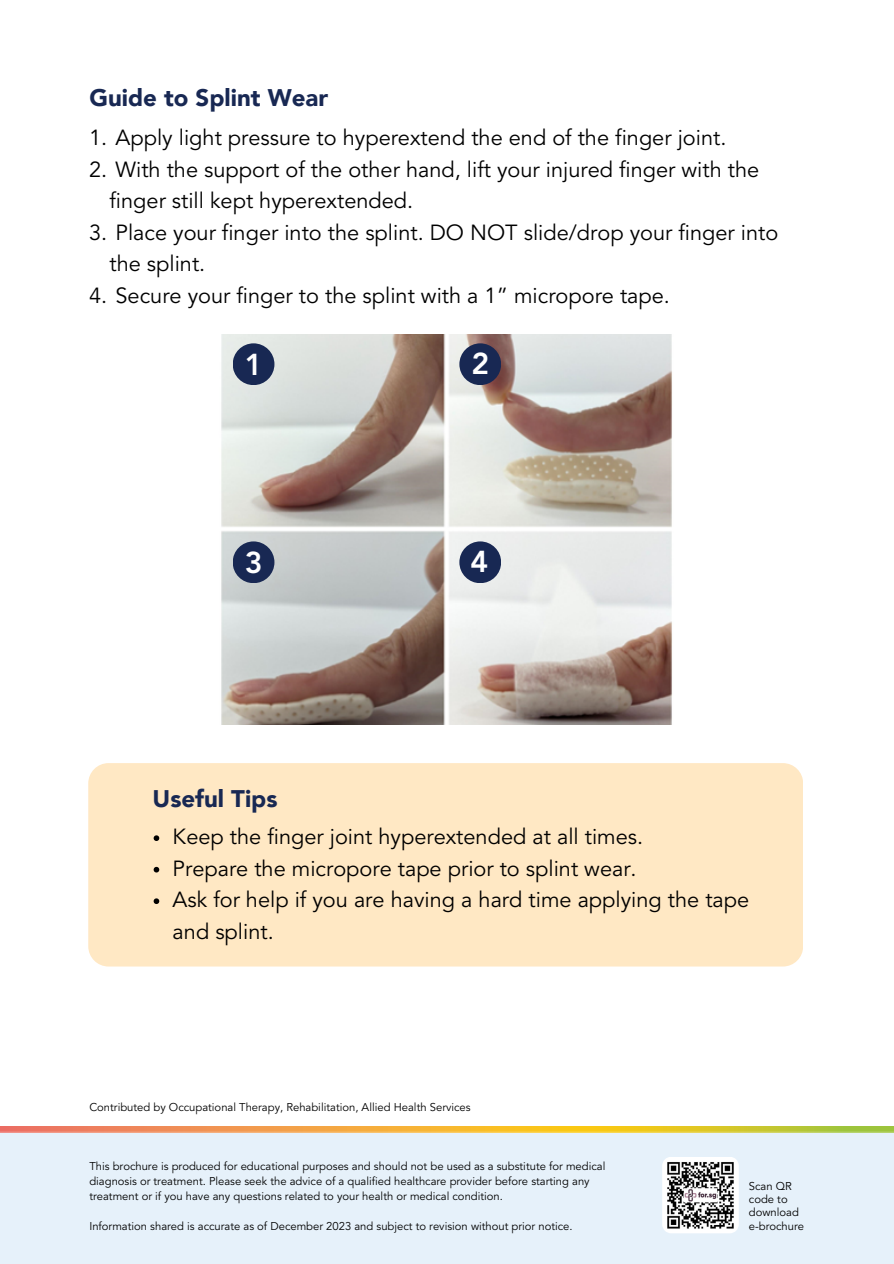
<style>
.page{position:relative;width:894px;height:1264px;background:#fff}
.page>*{position:absolute;margin:0;border:0;box-sizing:border-box;transform-origin:0 0}
.t1{font:800 30px "Avenir LT Std";color:#fff}
.t2{font:900 24px "Avenir LT";color:#182853}
.t3{font:21.75px/31.5px "Avenir LT Std";color:#000}
.t4{font:11.25px/15px "Avenir LT Std";color:#000}
</style>
<div class="page">
<div style="left:88px;top:763px;width:714px;height:203px;background:#ffe8c4;border-radius:20px"></div>
<img style="left:221px;top:334px;width:451px;height:390px">
<div style="left:459px;top:343px;width:42px;height:42px;background:#182853;border-radius:50%"></div>
<div style="left:232px;top:343px;width:42px;height:42px;background:#182853;border-radius:50%"></div>
<div style="left:232px;top:541px;width:42px;height:42px;background:#182853;border-radius:50%"></div>
<div style="left:459px;top:541px;width:42px;height:42px;background:#182853;border-radius:50%"></div>
<svg style="left:154px;top:835px;width:5px;height:6px"></svg>
<svg style="left:154px;top:866px;width:5px;height:6px"></svg>
<svg style="left:154px;top:898px;width:5px;height:6px"></svg>
<img style="left:0;top:1126px;width:893px;height:4px">
<div style="left:0;top:1130px;width:893px;height:133px;background:#e6f1fa"></div>
<svg style="left:662px;top:1157px;width:76px;height:76px"></svg>
<img style="left:666px;top:1161px;width:67px;height:67px">
<p class="t2" style="left:89px;top:84px;width:240px">Guide to Splint Wear</p>
<p class="t3" style="left:89px;top:124px;width:638px">1. Apply light pressure to hyperextend the end of the finger joint.</p>
<p class="t3" style="left:109px;top:156px;width:651px;text-indent:-20px">2. With the support of the other hand, lift your injured finger with the finger still kept hyperextended.</p>
<p class="t3" style="left:109px;top:219px;width:670px;text-indent:-20px">3. Place your finger into the splint. DO NOT slide/drop your finger into the splint.</p>
<p class="t3" style="left:89px;top:282px;width:582px">4. Secure your finger to the splint with a 1” micropore tape.</p>
<h1 class="t1" style="left:244px;top:352px;width:19px">1</h1>
<p class="t1" style="left:471px;top:351px;width:19px">2</p>
<p class="t1" style="left:244px;top:550px;width:19px">3</p>
<p class="t1" style="left:470px;top:549px;width:19px">4</p>
<p class="t2" style="left:152px;top:784px;width:126px">Useful Tips</p>
<h1 class="t3" style="left:172px;top:823px;width:472px">Keep the finger joint hyperextended at all times.</h1>
<p class="t3" style="left:172px;top:854px;width:465px">Prepare the micropore tape prior to splint wear.</p>
<p class="t3" style="left:172px;top:886px;width:578px">Ask for help if you are having a hard time applying the tape and splint.</p>
<p class="t4" style="left:89px;top:1100px;width:383px">Contributed by Occupational Therapy, Rehabilitation, Allied Health Services</p>
<p class="t4" style="left:89px;top:1159px;width:517px">This brochure is produced for educational purposes and should not be used as a substitute for medical diagnosis or treatment. Please seek the advice of a qualified healthcare provider before starting any treatment or if you have any questions related to your health or medical condition.</p>
<p class="t4" style="left:89px;top:1219px;width:484px">Information shared is accurate as of December 2023 and subject to revision without prior notice.</p>
<p class="t4" style="left:748px;top:1179px;width:44px">Scan QR</p>
<p class="t4" style="left:748px;top:1193px;width:52px;line-height:13.2px">code to download</p>
<p class="t4" style="left:748px;top:1219px;width:57px">e-brochure</p>
</div>
